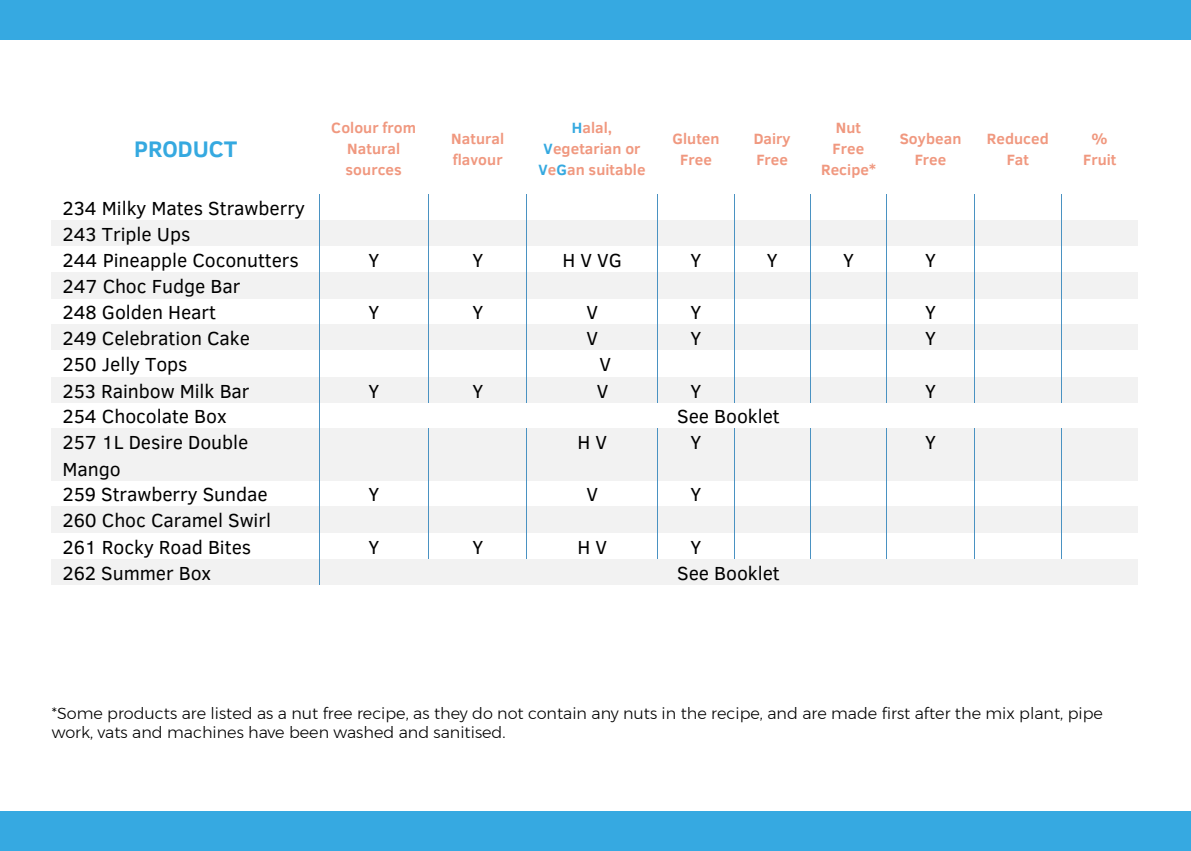
<style>
.page{position:relative;width:1191px;height:851px;background:#fff}
.page>*{position:absolute;margin:0;border:0;box-sizing:border-box;transform-origin:0 0}
.t1{font:700 23px "Clear Sans";color:#35a9e0}
.t2{font:19.4px/26.4px "Clear Sans";letter-spacing:-.005em;color:#000}
.t3{font:300 16px/19.2px "Montserrat";color:#000}
.t4{font:700 15.2px/21px "Clear Sans";letter-spacing:.005em;color:#f0987f;text-align:center}
.s1{color:#35a9e0}
</style>
<div class="page">
<div style="left:52px;top:220px;width:267px;height:26px;background:#f2f2f2"></div>
<div style="left:320px;top:220px;width:108px;height:26px;background:#f2f2f2"></div>
<div style="left:429px;top:220px;width:97px;height:26px;background:#f2f2f2"></div>
<div style="left:527px;top:220px;width:130px;height:26px;background:#f2f2f2"></div>
<div style="left:658px;top:220px;width:75px;height:26px;background:#f2f2f2"></div>
<div style="left:734px;top:220px;width:76px;height:26px;background:#f2f2f2"></div>
<div style="left:811px;top:220px;width:75px;height:26px;background:#f2f2f2"></div>
<div style="left:887px;top:220px;width:86px;height:26px;background:#f2f2f2"></div>
<div style="left:974px;top:220px;width:86px;height:26px;background:#f2f2f2"></div>
<div style="left:1061px;top:220px;width:77px;height:26px;background:#f2f2f2"></div>
<div style="left:52px;top:272px;width:267px;height:26px;background:#f2f2f2"></div>
<div style="left:320px;top:272px;width:108px;height:26px;background:#f2f2f2"></div>
<div style="left:429px;top:272px;width:97px;height:26px;background:#f2f2f2"></div>
<div style="left:527px;top:272px;width:130px;height:26px;background:#f2f2f2"></div>
<div style="left:658px;top:272px;width:75px;height:26px;background:#f2f2f2"></div>
<div style="left:734px;top:272px;width:76px;height:26px;background:#f2f2f2"></div>
<div style="left:811px;top:272px;width:75px;height:26px;background:#f2f2f2"></div>
<div style="left:887px;top:272px;width:86px;height:26px;background:#f2f2f2"></div>
<div style="left:974px;top:272px;width:86px;height:26px;background:#f2f2f2"></div>
<div style="left:1061px;top:272px;width:77px;height:26px;background:#f2f2f2"></div>
<div style="left:52px;top:324px;width:267px;height:26px;background:#f2f2f2"></div>
<div style="left:320px;top:324px;width:108px;height:26px;background:#f2f2f2"></div>
<div style="left:429px;top:324px;width:97px;height:26px;background:#f2f2f2"></div>
<div style="left:527px;top:324px;width:130px;height:26px;background:#f2f2f2"></div>
<div style="left:658px;top:324px;width:75px;height:26px;background:#f2f2f2"></div>
<div style="left:734px;top:324px;width:76px;height:26px;background:#f2f2f2"></div>
<div style="left:811px;top:324px;width:75px;height:26px;background:#f2f2f2"></div>
<div style="left:887px;top:324px;width:86px;height:26px;background:#f2f2f2"></div>
<div style="left:974px;top:324px;width:86px;height:26px;background:#f2f2f2"></div>
<div style="left:1061px;top:324px;width:77px;height:26px;background:#f2f2f2"></div>
<div style="left:52px;top:376px;width:267px;height:26px;background:#f2f2f2"></div>
<div style="left:320px;top:376px;width:108px;height:26px;background:#f2f2f2"></div>
<div style="left:429px;top:376px;width:97px;height:26px;background:#f2f2f2"></div>
<div style="left:527px;top:376px;width:130px;height:26px;background:#f2f2f2"></div>
<div style="left:658px;top:376px;width:75px;height:26px;background:#f2f2f2"></div>
<div style="left:734px;top:376px;width:76px;height:26px;background:#f2f2f2"></div>
<div style="left:811px;top:376px;width:75px;height:26px;background:#f2f2f2"></div>
<div style="left:887px;top:376px;width:86px;height:26px;background:#f2f2f2"></div>
<div style="left:974px;top:376px;width:86px;height:26px;background:#f2f2f2"></div>
<div style="left:1061px;top:376px;width:77px;height:26px;background:#f2f2f2"></div>
<svg style="left:428px;top:194px;width:1px;height:208px"></svg>
<svg style="left:526px;top:194px;width:1px;height:208px"></svg>
<svg style="left:657px;top:194px;width:1px;height:208px"></svg>
<svg style="left:734px;top:194px;width:1px;height:208px"></svg>
<svg style="left:810px;top:194px;width:1px;height:208px"></svg>
<svg style="left:886px;top:194px;width:1px;height:208px"></svg>
<svg style="left:973px;top:220px;width:1px;height:182px"></svg>
<svg style="left:1060px;top:220px;width:1px;height:182px"></svg>
<svg style="left:319px;top:194px;width:1px;height:234px"></svg>
<div style="left:52px;top:428px;width:267px;height:52px;background:#f2f2f2"></div>
<div style="left:320px;top:428px;width:108px;height:52px;background:#f2f2f2"></div>
<div style="left:429px;top:428px;width:97px;height:52px;background:#f2f2f2"></div>
<div style="left:527px;top:428px;width:130px;height:52px;background:#f2f2f2"></div>
<div style="left:658px;top:428px;width:75px;height:52px;background:#f2f2f2"></div>
<div style="left:734px;top:428px;width:76px;height:52px;background:#f2f2f2"></div>
<div style="left:811px;top:428px;width:75px;height:52px;background:#f2f2f2"></div>
<div style="left:887px;top:428px;width:86px;height:52px;background:#f2f2f2"></div>
<div style="left:974px;top:428px;width:86px;height:52px;background:#f2f2f2"></div>
<div style="left:1061px;top:428px;width:77px;height:52px;background:#f2f2f2"></div>
<hr style="left:319px;top:428px;width:1px;height:52px;background:#4a92c2">
<hr style="left:428px;top:428px;width:1px;height:52px;background:#4a92c2">
<hr style="left:526px;top:428px;width:1px;height:52px;background:#4a92c2">
<hr style="left:657px;top:428px;width:1px;height:52px;background:#4a92c2">
<hr style="left:734px;top:428px;width:1px;height:52px;background:#4a92c2">
<hr style="left:810px;top:428px;width:1px;height:52px;background:#4a92c2">
<hr style="left:886px;top:428px;width:1px;height:52px;background:#4a92c2">
<hr style="left:973px;top:428px;width:1px;height:52px;background:#4a92c2">
<hr style="left:1060px;top:428px;width:1px;height:52px;background:#4a92c2">
<div style="left:52px;top:506px;width:267px;height:27px;background:#f2f2f2"></div>
<div style="left:320px;top:506px;width:108px;height:27px;background:#f2f2f2"></div>
<div style="left:429px;top:506px;width:97px;height:27px;background:#f2f2f2"></div>
<div style="left:527px;top:506px;width:130px;height:27px;background:#f2f2f2"></div>
<div style="left:658px;top:506px;width:75px;height:27px;background:#f2f2f2"></div>
<div style="left:734px;top:506px;width:76px;height:27px;background:#f2f2f2"></div>
<div style="left:811px;top:506px;width:75px;height:27px;background:#f2f2f2"></div>
<div style="left:887px;top:506px;width:86px;height:27px;background:#f2f2f2"></div>
<div style="left:974px;top:506px;width:86px;height:27px;background:#f2f2f2"></div>
<div style="left:1061px;top:506px;width:77px;height:27px;background:#f2f2f2"></div>
<svg style="left:428px;top:480px;width:1px;height:78px"></svg>
<svg style="left:526px;top:480px;width:1px;height:78px"></svg>
<svg style="left:657px;top:480px;width:1px;height:78px"></svg>
<svg style="left:734px;top:480px;width:1px;height:78px"></svg>
<svg style="left:810px;top:480px;width:1px;height:78px"></svg>
<svg style="left:886px;top:480px;width:1px;height:78px"></svg>
<svg style="left:973px;top:480px;width:1px;height:53px"></svg>
<svg style="left:1060px;top:480px;width:1px;height:53px"></svg>
<div style="left:52px;top:558px;width:267px;height:26px;background:#f2f2f2"></div>
<div style="left:320px;top:558px;width:818px;height:26px;background:#f2f2f2"></div>
<svg style="left:319px;top:480px;width:1px;height:104px"></svg>
<div style="left:0;top:0;width:1191px;height:40px;background:#36a9e1"></div>
<div style="left:0;top:811px;width:1191px;height:39px;background:#36a9e1"></div>
<p class="t1" style="left:134px;top:132px;width:105px">PRODUCT</p>
<p class="t2" style="left:63px;top:195px;width:244px">234 Milky Mates Strawberry<br>243 Triple Ups<br>244 Pineapple Coconutters</p>
<p class="t2" style="left:63px;top:273px;width:179px">247 Choc Fudge Bar<br>248 Golden Heart</p>
<p class="t4" style="left:331px;top:117px;width:86px">Colour from<br>Natural sources</p>
<p class="t4" style="left:451px;top:127px;width:54px;text-align:left">Natural flavour</p>
<p class="t4" style="left:538px;top:117px;width:108px"><span class="s1">H</span>alal,<br><span class="s1">V</span>egetarian or<br><span class="s1">V</span>e<span class="s1">G</span>an suitable</p>
<p class="t4" style="left:672px;top:127px;width:49px">Gluten<br>Free</p>
<p class="t4" style="left:753px;top:127px;width:38px;text-align:left">Dairy<br>Free</p>
<p class="t4" style="left:821px;top:117px;width:56px">Nut<br>Free<br>Recipe*</p>
<p class="t4" style="left:899px;top:127px;width:63px">Soybean<br>Free</p>
<p class="t4" style="left:986px;top:127px;width:64px">Reduced<br>Fat</p>
<p class="t4" style="left:1083px;top:127px;width:35px">%<br>Fruit</p>
<p class="t2" style="left:368px;top:247px;width:12px">Y</p>
<p class="t2" style="left:472px;top:247px;width:12px">Y</p>
<p class="t2" style="left:562px;top:247px;width:61px">H V VG</p>
<p class="t2" style="left:690px;top:247px;width:12px">Y</p>
<p class="t2" style="left:767px;top:247px;width:12px">Y</p>
<p class="t2" style="left:843px;top:247px;width:12px">Y</p>
<p class="t2" style="left:925px;top:247px;width:12px">Y</p>
<p class="t2" style="left:368px;top:299px;width:12px">Y</p>
<p class="t2" style="left:472px;top:299px;width:12px">Y</p>
<p class="t2" style="left:586px;top:299px;width:13px">V</p>
<p class="t2" style="left:690px;top:299px;width:12px">Y</p>
<p class="t2" style="left:925px;top:299px;width:12px">Y</p>
<p class="t2" style="left:63px;top:325px;width:189px">249 Celebration Cake</p>
<p class="t2" style="left:586px;top:325px;width:13px">V</p>
<p class="t2" style="left:690px;top:325px;width:12px">Y</p>
<p class="t2" style="left:925px;top:325px;width:12px">Y</p>
<p class="t2" style="left:63px;top:351px;width:127px">250 Jelly Tops</p>
<p class="t2" style="left:599px;top:351px;width:13px">V</p>
<p class="t2" style="left:63px;top:377px;width:188px">253 Rainbow Milk Bar</p>
<p class="t2" style="left:368px;top:377px;width:12px">Y</p>
<p class="t2" style="left:472px;top:377px;width:12px">Y</p>
<p class="t2" style="left:597px;top:377px;width:13px">V</p>
<p class="t2" style="left:690px;top:377px;width:12px">Y</p>
<p class="t2" style="left:925px;top:377px;width:12px">Y</p>
<p class="t2" style="left:63px;top:403px;width:166px">254 Chocolate Box</p>
<p class="t2" style="left:677px;top:403px;width:104px">See Booklet</p>
<p class="t2" style="left:63px;top:429px;width:187px">257 1L Desire Double<br>Mango</p>
<p class="t2" style="left:577px;top:429px;width:31px">H V</p>
<p class="t2" style="left:690px;top:429px;width:12px">Y</p>
<p class="t2" style="left:925px;top:429px;width:12px">Y</p>
<p class="t2" style="left:63px;top:481px;width:207px">259 Strawberry Sundae</p>
<p class="t2" style="left:368px;top:481px;width:12px">Y</p>
<p class="t2" style="left:586px;top:481px;width:13px">V</p>
<p class="t2" style="left:690px;top:481px;width:12px">Y</p>
<p class="t2" style="left:63px;top:507px;width:210px">260 Choc Caramel Swirl<br>261 Rocky Road Bites</p>
<p class="t2" style="left:368px;top:533px;width:12px">Y</p>
<p class="t2" style="left:472px;top:533px;width:12px">Y</p>
<p class="t2" style="left:577px;top:533px;width:31px">H V</p>
<p class="t2" style="left:690px;top:533px;width:12px">Y</p>
<p class="t2" style="left:63px;top:559px;width:150px">262 Summer Box</p>
<p class="t2" style="left:677px;top:559px;width:104px">See Booklet</p>
<p class="t3" style="left:52px;top:703px;width:1052px">*Some products are listed as a nut free recipe, as they do not contain any nuts in the recipe, and are made first after the mix plant, pipe work, vats and machines have been washed and sanitised.</p>
</div>
